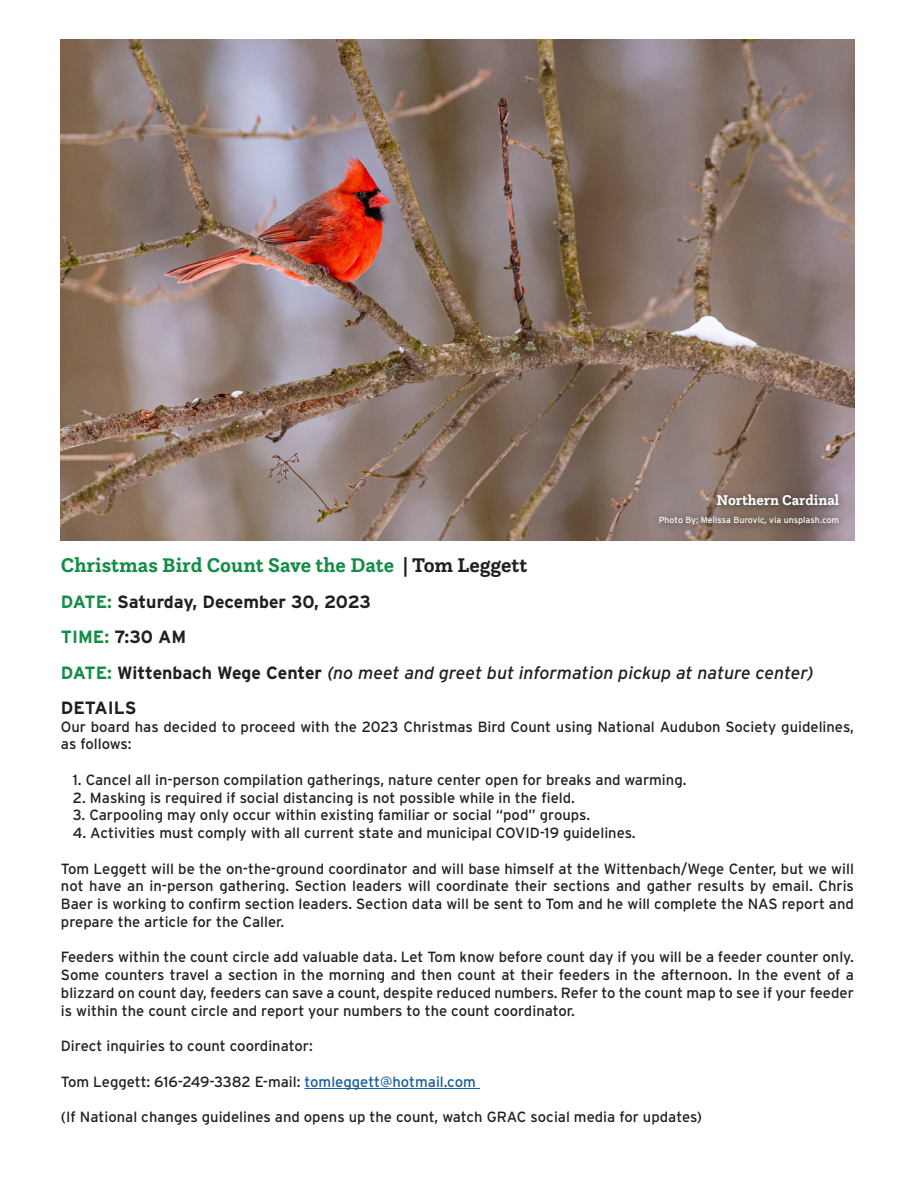
<style>
.page{position:relative;width:918px;height:1188px;background:#fff}
.page>*{position:absolute;margin:0;border:0;box-sizing:border-box;transform-origin:0 0}
.t1{font:700 20.7px "Questa Slab";color:#118d44}
.t2{font:700 17.7px/35.5px "Interstate";color:#231f20}
.t3{font:14.85px/17.7px "Interstate";color:#231f20;text-align:justify}
.t4{font:700 14.85px "Questa Slab";color:#fff}
.t5{font:8.85px "Interstate";color:#fff}
.s1{color:#231f20}
.s2{color:#118d44}
.s3{font-weight:400;font-style:italic}
.s4{color:#175d9e}
</style>
<div class="page">
<hr style="left:305px;top:1088px;width:175px;height:1px;background:#175d9e">
<img style="left:61px;top:40px;width:793px;height:500px">
<div style="left:652px;top:488px;width:194px;height:45px;background:#231f20;opacity:.75"></div>
<p class="t4" style="left:717px;top:491px;width:124px">Northern Cardinal</p>
<p class="t5" style="left:659px;top:515px;width:182px">Photo By: Melissa Burovic, via unsplash.com</p>
<p class="t1" style="left:61px;top:552px;width:468px">Christmas Bird Count Save the Date <span class="s1">| Tom Leggett</span></p>
<p class="t2" style="left:61px;top:583px;width:754px"><span class="s2">DATE:</span> Saturday, December 30, 2023<br><span class="s2">TIME:</span> 7:30 AM<br><span class="s2">DATE:</span> Wittenbach Wege Center <span class="s3">(no meet and greet but information pickup at nature center)<br></span>DETAILS</p>
<p class="t3" style="left:61px;top:718px;width:795px">Our board has decided to proceed with the 2023 Christmas Bird Count using National Audubon Society guidelines, as follows:</p>
<p class="t3" style="left:73px;top:771px;width:615px">1. Cancel all in-person compilation gatherings, nature center open for breaks and warming.</p>
<p class="t3" style="left:73px;top:789px;width:504px">2. Masking is required if social distancing is not possible while in the field.</p>
<p class="t3" style="left:73px;top:806px;width:519px">3. Carpooling may only occur within existing familiar or social “pod” groups.</p>
<p class="t3" style="left:73px;top:824px;width:564px">4. Activities must comply with all current state and municipal COVID-19 guidelines.</p>
<p class="t3" style="left:61px;top:859px;width:795px">Tom Leggett will be the on-the-ground coordinator and will base himself at the Wittenbach/Wege Center, but we will not have an in-person gathering. Section leaders will coordinate their sections and gather results by email. Chris Baer is working to confirm section leaders. Section data will be sent to Tom and he will complete the NAS report and prepare the article for the Caller.</p>
<p class="t3" style="left:61px;top:948px;width:795px">Feeders within the count circle add valuable data. Let Tom know before count day if you will be a feeder counter only.<br>Some counters travel a section in the morning and then count at their feeders in the afternoon. In the event of a blizzard on count day, feeders can save a count, despite reduced numbers. Refer to the count map to see if your feeder is within the count circle and report your numbers to the count coordinator.</p>
<p class="t3" style="left:61px;top:1037px;width:254px">Direct inquiries to count coordinator:</p>
<p class="t3" style="left:61px;top:1072px;width:416px">Tom Leggett: 616-249-3382 E-mail: <span class="s4">tomleggett@hotmail.com</span></p>
<p class="t3" style="left:61px;top:1108px;width:643px">(If National changes guidelines and opens up the count, watch GRAC social media for updates)</p>
</div>
